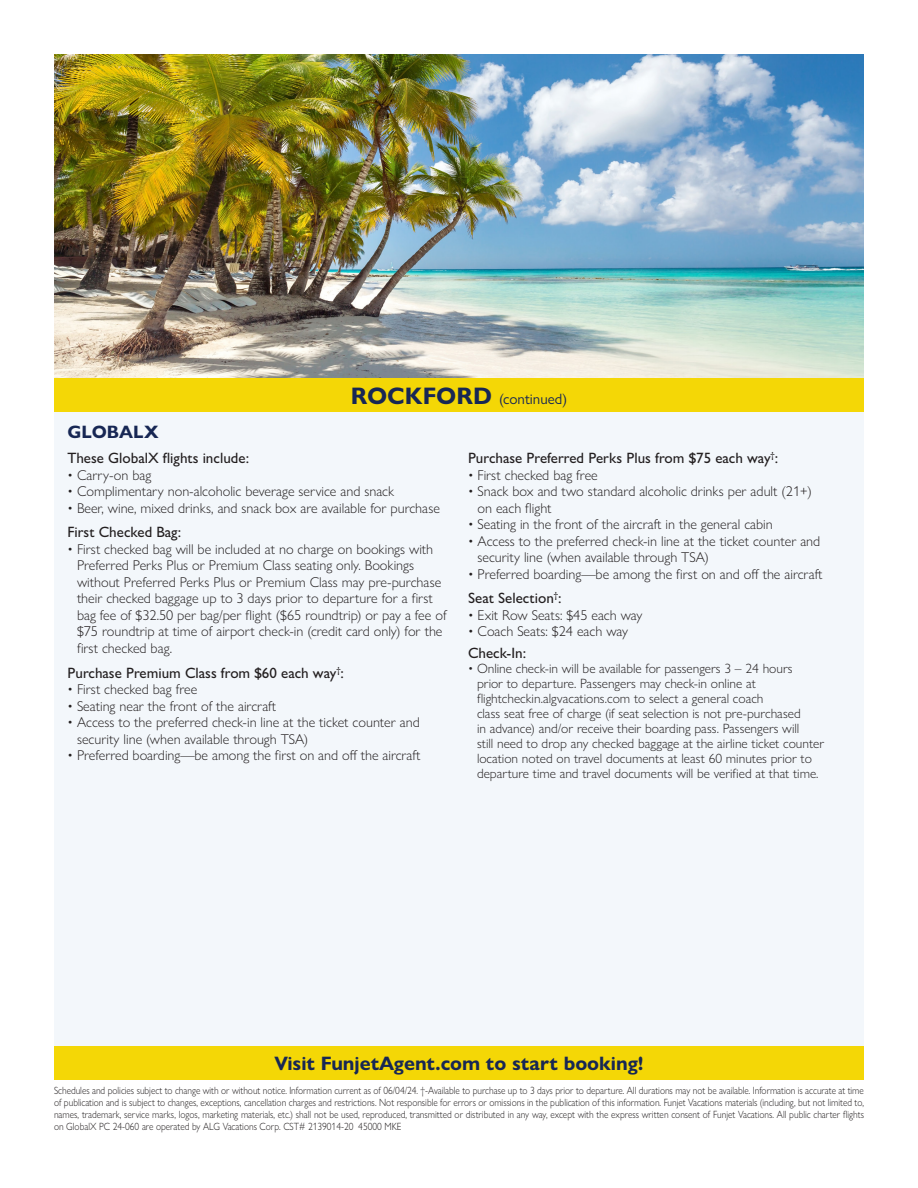
<style>
.page{position:relative;width:918px;height:1188px;background:#fff}
.page>*{position:absolute;margin:0;border:0;box-sizing:border-box;transform-origin:0 0}
.t1{font:700 19.5px "Gill Sans Nova";color:#172754}
.t2{font:700 18px "Gill Sans Nova";color:#172754}
.Subhead_Blue_Box{font:500 15px "Gill Sans Nova";color:#231f20}
.t3{font:15px "Gill Sans Nova";color:#172754}
.Subhead_Blue_Condensed{font:500 15px "Gill Sans Nova";color:#231f20}
.Bullets{font:300 14.25px/16.5px "Gill Sans Nova";color:#231f20}
.Subhead_Blue_Condensed-2{font:300 13.5px/15px "Gill Sans Nova";color:#231f20}
.t4{font:300 10.5px/12px "Gill Sans Nova";color:#231f20;text-align:justify;scale:.9 1}
.s1{font-weight:700;font-size:24px}
</style>
<div class="page">
<div style="left:54px;top:1046px;width:810px;height:34px;background:#f4d706"></div>
<img style="left:54px;top:54px;width:810px;height:324px">
<div style="left:54px;top:412px;width:810px;height:634px;background:#f3f7fb"></div>
<div style="left:54px;top:378px;width:810px;height:34px;background:#f4d706"></div>
<p class="t3" style="left:351px;top:389px;width:218px"><span class="s1">ROCKFORD</span> (continued)</p>
<p class="t2" style="left:68px;top:421px;width:93px">GLOBALX</p>
<p class="Subhead_Blue_Box" style="left:68px;top:449px;width:183px">These GlobalX flights include:</p>
<p class="Bullets" style="left:68px;top:466px;width:85px">• Carry-on bag</p>
<p class="Bullets" style="left:68px;top:483px;width:328px">• Complimentary non-alcoholic beverage service and snack</p>
<p class="Bullets" style="left:68px;top:499px;width:374px">• Beer, wine, mixed drinks, and snack box are available for purchase</p>
<p class="Subhead_Blue_Box" style="left:68px;top:523px;width:115px">First Checked Bag:</p>
<p class="Bullets" style="left:77px;top:541px;width:371px;text-indent:-10px">• First checked bag will be included at no charge on bookings with Preferred Perks Plus or Premium Class seating only. Bookings without Preferred Perks Plus or Premium Class may pre-purchase their checked baggage up to 3 days prior to departure for a first bag fee of $32.50 per bag/per flight ($65 roundtrip) or pay a fee of $75 roundtrip at time of airport check-in (credit card only) for the first checked bag.</p>
<p class="Subhead_Blue_Box" style="left:68px;top:663px;width:278px">Purchase Premium Class from $60 each way<sup>†</sup>:</p>
<p class="Bullets" style="left:68px;top:681px;width:131px">• First checked bag free</p>
<p class="Bullets" style="left:68px;top:697px;width:210px">• Seating near the front of the aircraft</p>
<p class="Bullets" style="left:77px;top:714px;width:344px;text-indent:-10px">• Access to the preferred check-in line at the ticket counter and security line (when available through TSA)</p>
<p class="Bullets" style="left:68px;top:747px;width:354px">• Preferred boarding—be among the first on and off the aircraft</p>
<p class="Subhead_Blue_Box" style="left:468px;top:449px;width:312px">Purchase Preferred Perks Plus from $75 each way<sup>†</sup>:</p>
<p class="Bullets" style="left:468px;top:466px;width:131px">• First checked bag free</p>
<p class="Bullets" style="left:478px;top:483px;width:336px;text-indent:-10px">• Snack box and two standard alcoholic drinks per adult (21+) on each flight</p>
<p class="Bullets" style="left:468px;top:516px;width:306px">• Seating in the front of the aircraft in the general cabin</p>
<p class="Bullets" style="left:478px;top:532px;width:344px;text-indent:-10px">• Access to the preferred check-in line at the ticket counter and security line (when available through TSA)</p>
<p class="Bullets" style="left:468px;top:565px;width:356px">• Preferred boarding—be among the first on and off the aircraft</p>
<p class="Subhead_Blue_Box" style="left:468px;top:589px;width:95px">Seat Selection<sup>†</sup>:</p>
<p class="Bullets" style="left:468px;top:607px;width:176px">• Exit Row Seats: $45 each way</p>
<p class="Bullets" style="left:468px;top:623px;width:162px">• Coach Seats: $24 each way</p>
<p class="Subhead_Blue_Condensed" style="left:468px;top:644px;width:60px">Check-In:</p>
<p class="Subhead_Blue_Condensed-2" style="left:477px;top:661px;width:349px;text-indent:-9px">• Online check-in will be available for passengers 3 – 24 hours<br>prior to departure. Passengers may check-in online at flightcheckin.algvacations.com to select a general coach<br>class seat free of charge (if seat selection is not pre-purchased<br>in advance) and/or receive their boarding pass. Passengers will<br>still need to drop any checked baggage at the airline ticket counter location noted on travel documents at least 60 minutes prior to departure time and travel documents will be verified at that time.</p>
<h1 class="t1" style="left:274px;top:1051px;width:371px">Visit FunjetAgent.com to start booking!</h1>
<p class="t4" style="left:54px;top:1085px;width:902px">Schedules and policies subject to change with or without notice. Information current as of 06/04/24. †‑Available to purchase up to 3 days prior to departure. All durations may not be available. Information is accurate at time of publication and is subject to changes, exceptions, cancellation charges and restrictions. Not responsible for errors or omissions in the publication of this information. Funjet Vacations materials (including, but not limited to, names, trademark, service marks, logos, marketing materials, etc.) shall not be used, reproduced, transmitted or distributed in any way, except with the express written consent of Funjet Vacations. All public charter flights on GlobalX PC 24-060 are operated by ALG Vacations Corp. CST# 2139014-20 45000 MKE</p>
</div>
